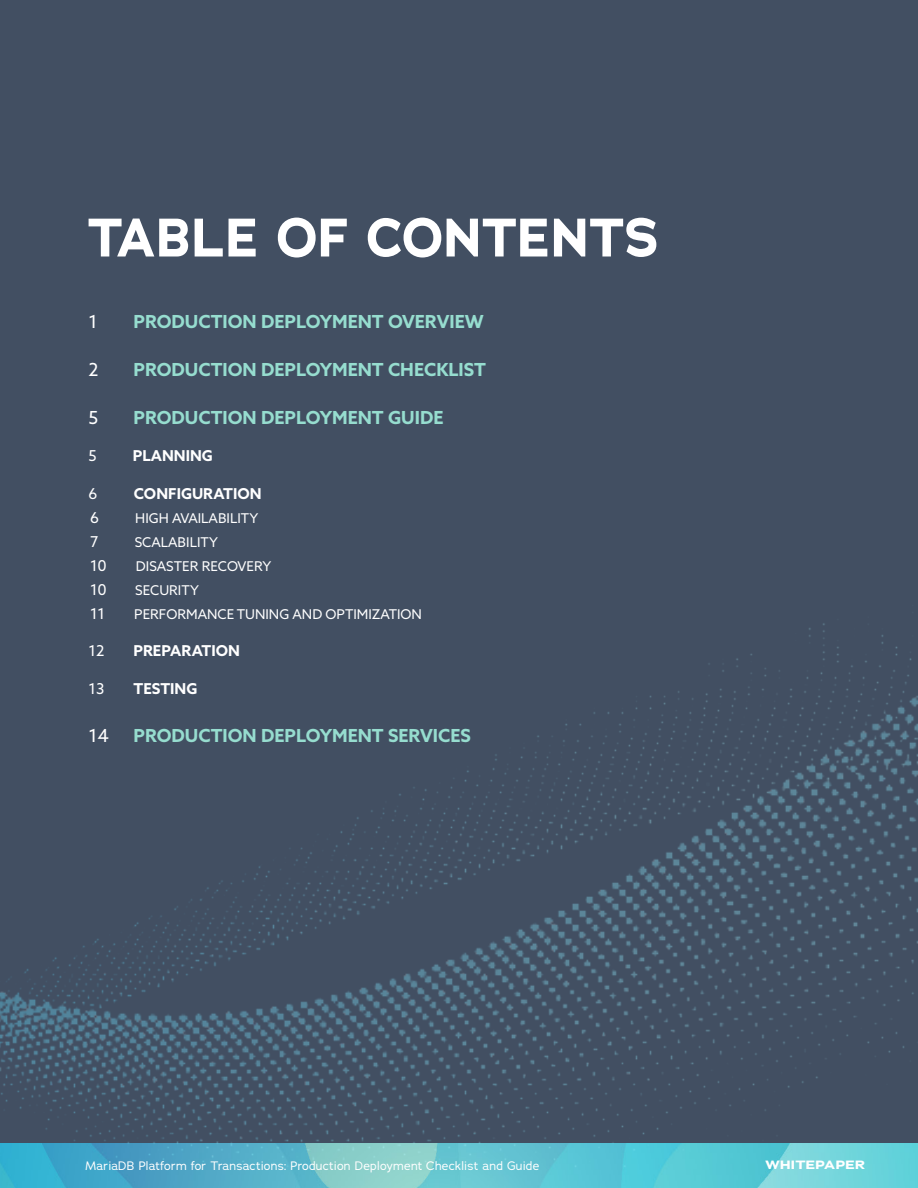
<style>
.page{position:relative;width:918px;height:1188px;background:#fff}
.page>*{position:absolute;margin:0;border:0;box-sizing:border-box;transform-origin:0 0}
.t1{font:700 54px "Adrianna";letter-spacing:.005em;color:#fff}
.t2{font:700 18px "Azo Sans";color:#96ddcf}
.t3{font:18px "Azo Sans";color:#fff}
.t4{font:700 15px "Azo Sans";color:#fff}
.t5{font:15px "Azo Sans";color:#fff}
.t6{font:13.5px "Azo Sans";color:#fff}
.t7{font:12px "Adrianna";letter-spacing:.02em;color:#fff}
.t8{font:700 12px "Adrianna Extended";letter-spacing:.015em;color:#fff}
</style>
<div class="page">
<img style="left:0;top:1170px;width:918px;height:18px">
<div style="left:0;top:0;width:918px;height:1143px;background:#424f62"></div>
<img style="left:0;top:623px;width:918px;height:547px">
<p class="t1" style="left:87px;top:202px;width:573px">TABLE OF CONTENTS</p>
<p class="t3" style="left:88px;top:310px;width:11px">1</p>
<p class="t2" style="left:133px;top:309px;width:352px">PRODUCTION DEPLOYMENT OVERVIEW</p>
<p class="t3" style="left:88px;top:358px;width:12px">2</p>
<p class="t2" style="left:134px;top:357px;width:354px">PRODUCTION DEPLOYMENT CHECKLIST</p>
<p class="t3" style="left:88px;top:406px;width:11px">5</p>
<p class="t2" style="left:133px;top:405px;width:311px">PRODUCTION DEPLOYMENT GUIDE</p>
<p class="t5" style="left:88px;top:446px;width:10px">5</p>
<p class="t4" style="left:133px;top:446px;width:81px">PLANNING</p>
<p class="t5" style="left:88px;top:484px;width:10px">6</p>
<p class="t4" style="left:134px;top:483px;width:129px">CONFIGURATION</p>
<p class="t5" style="left:90px;top:508px;width:10px">6</p>
<p class="t6" style="left:135px;top:509px;width:125px">HIGH AVAILABILITY</p>
<p class="t5" style="left:90px;top:532px;width:10px">7</p>
<p class="t6" style="left:135px;top:533px;width:85px">SCALABILITY</p>
<p class="t5" style="left:90px;top:556px;width:18px">10</p>
<p class="t6" style="left:136px;top:557px;width:137px">DISASTER RECOVERY</p>
<p class="t5" style="left:90px;top:580px;width:18px">10</p>
<p class="t6" style="left:135px;top:581px;width:65px">SECURITY</p>
<p class="t5" style="left:90px;top:604px;width:17px">11</p>
<p class="t6" style="left:134px;top:605px;width:289px">PERFORMANCE TUNING AND OPTIMIZATION</p>
<p class="t5" style="left:88px;top:641px;width:18px">12</p>
<p class="t4" style="left:134px;top:641px;width:108px">PREPARATION</p>
<p class="t5" style="left:88px;top:679px;width:17px">13</p>
<p class="t4" style="left:133px;top:678px;width:65px">TESTING</p>
<p class="t3" style="left:88px;top:724px;width:22px">14</p>
<p class="t2" style="left:133px;top:723px;width:339px">PRODUCTION DEPLOYMENT SERVICES</p>
<p class="t7" style="left:85px;top:1158px;width:456px">MariaDB Platform for Transactions: Production Deployment Checklist and Guide</p>
<p class="t8" style="left:765px;top:1157px;width:102px">WHITEPAPER</p>
</div>
